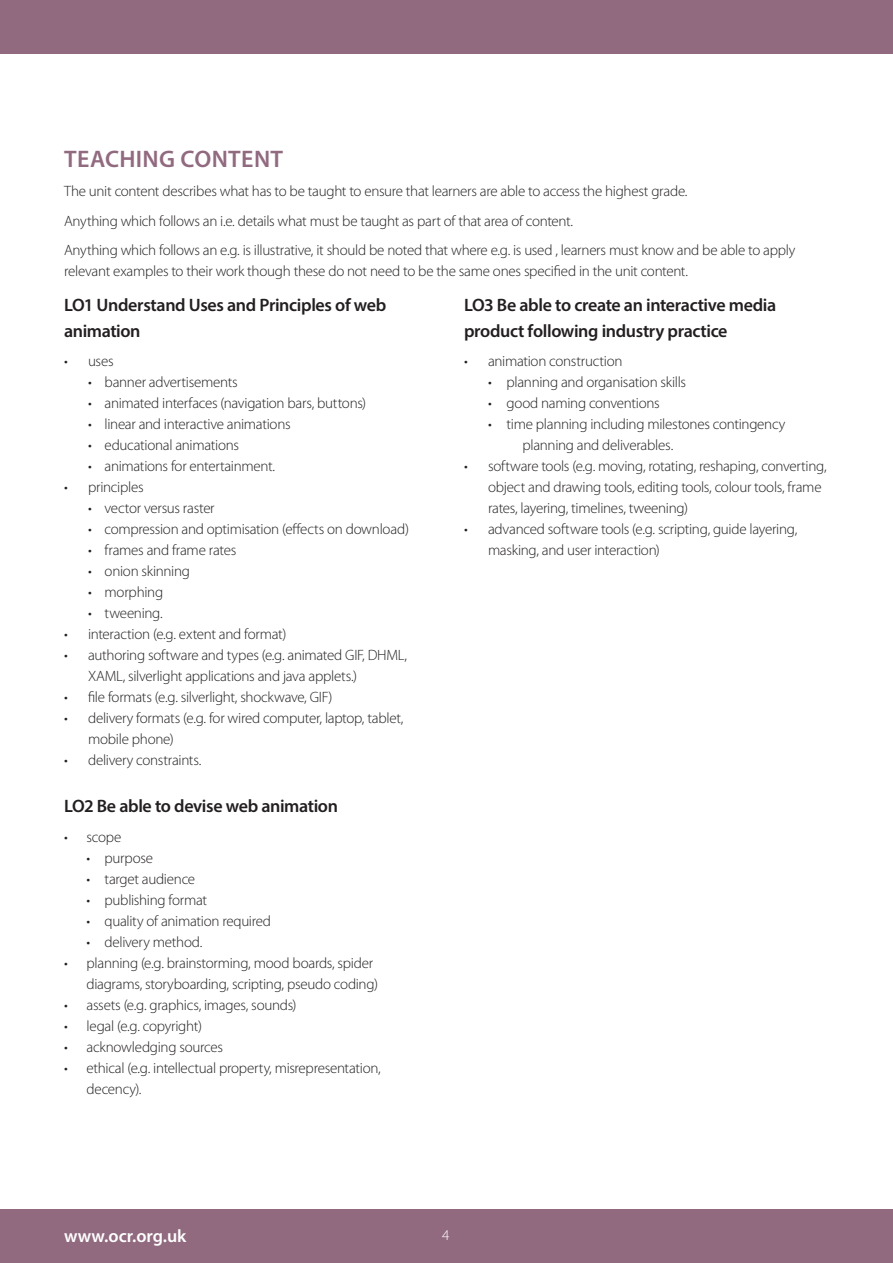
<style>
.page{position:relative;width:893px;height:1263px;background:#fff}
.page>*{position:absolute;margin:0;border:0;box-sizing:border-box;transform-origin:0 0}
.subhead{font:600 24px "Myriad Pro";letter-spacing:.015em;color:#916a7f}
.body{font:600 18px/25.8px "Myriad Pro";letter-spacing:-.02em;color:#231f20}
.t1{font:600 18px "Myriad Pro";color:#fff}
.body-2{font:300 15px/21px "Myriad Pro";letter-spacing:-.02em;color:#231f20}
.t2{font:300 15px "Myriad Pro";color:#fff}
</style>
<div class="page">
<div style="left:0;top:1209px;width:893px;height:54px;background:#916a7f"></div>
<div style="left:0;top:0;width:893px;height:54px;background:#916a7f"></div>
<p class="subhead" style="left:64px;top:143px;width:220px">TEACHING CONTENT</p>
<p class="body-2" style="left:64px;top:181px;width:625px">The unit content describes what has to be taught to ensure that learners are able to access the highest grade.</p>
<p class="body-2" style="left:64px;top:211px;width:511px">Anything which follows an i.e. details what must be taught as part of that area of content.</p>
<p class="body-2" style="left:64px;top:240px;width:733px">Anything which follows an e.g. is illustrative, it should be noted that where e.g. is used , learners must know and be able to apply relevant examples to their work though these do not need to be the same ones specified in the unit content.</p>
<p class="body" style="left:64px;top:291px;width:324px">LO1 Understand Uses and Principles of web animation</p>
<p class="body-2" style="left:64px;top:351px;width:51px">• uses</p>
<p class="body-2" style="left:88px;top:372px;width:151px">• banner advertisements</p>
<p class="body-2" style="left:88px;top:393px;width:280px">• animated interfaces (navigation bars, buttons)</p>
<p class="body-2" style="left:88px;top:414px;width:204px">• linear and interactive animations</p>
<p class="body-2" style="left:88px;top:435px;width:152px">• educational animations</p>
<p class="body-2" style="left:88px;top:456px;width:189px">• animations for entertainment.</p>
<p class="body-2" style="left:64px;top:477px;width:81px">• principles</p>
<p class="body-2" style="left:88px;top:498px;width:128px">• vector versus raster</p>
<p class="body-2" style="left:88px;top:519px;width:322px">• compression and optimisation (effects on download)</p>
<p class="body-2" style="left:88px;top:540px;width:150px">• frames and frame rates</p>
<p class="body-2" style="left:88px;top:561px;width:104px">• onion skinning</p>
<p class="body-2" style="left:88px;top:582px;width:77px">• morphing</p>
<p class="body-2" style="left:88px;top:603px;width:76px">• tweening.</p>
<p class="body-2" style="left:64px;top:624px;width:224px">• interaction (e.g. extent and format)</p>
<p class="body-2" style="left:88px;top:645px;width:320px;text-indent:-24px">• authoring software and types (e.g. animated GIF, DHML,<br>XAML, silverlight applications and java applets.)</p>
<p class="body-2" style="left:64px;top:687px;width:270px">• file formats (e.g. silverlight, shockwave, GIF)</p>
<p class="body-2" style="left:88px;top:708px;width:317px;text-indent:-24px">• delivery formats (e.g. for wired computer, laptop, tablet, mobile phone)</p>
<p class="body-2" style="left:64px;top:750px;width:139px">• delivery constraints.</p>
<p class="body" style="left:64px;top:793px;width:275px">LO2 Be able to devise web animation</p>
<p class="body-2" style="left:64px;top:826px;width:59px">• scope</p>
<p class="body-2" style="left:87px;top:847px;width:68px">• purpose</p>
<p class="body-2" style="left:87px;top:868px;width:110px">• target audience</p>
<p class="body-2" style="left:87px;top:889px;width:122px">• publishing format</p>
<p class="body-2" style="left:87px;top:910px;width:186px">• quality of animation required</p>
<p class="body-2" style="left:87px;top:931px;width:117px">• delivery method.</p>
<p class="body-2" style="left:87px;top:952px;width:293px;text-indent:-22px">• planning (e.g. brainstorming, mood boards, spider diagrams, storyboarding, scripting, pseudo coding)</p>
<p class="body-2" style="left:64px;top:994px;width:234px">• assets (e.g. graphics, images, sounds)</p>
<p class="body-2" style="left:64px;top:1015px;width:139px">• legal (e.g. copyright)</p>
<p class="body-2" style="left:64px;top:1036px;width:160px">• acknowledging sources</p>
<p class="body-2" style="left:87px;top:1057px;width:296px;text-indent:-22px">• ethical (e.g. intellectual property, misrepresentation, decency).</p>
<p class="body" style="left:464px;top:291px;width:314px">LO3 Be able to create an interactive media product following industry practice</p>
<p class="body-2" style="left:464px;top:351px;width:160px">• animation construction</p>
<p class="body-2" style="left:488px;top:372px;width:200px">• planning and organisation skills</p>
<p class="body-2" style="left:488px;top:393px;width:173px">• good naming conventions</p>
<p class="body-2" style="left:522px;top:414px;width:264px;text-indent:-34px">• time planning including milestones contingency planning and deliverables.</p>
<p class="body-2" style="left:488px;top:456px;width:340px;text-indent:-24px">• software tools (e.g. moving, rotating, reshaping, converting, object and drawing tools, editing tools, colour tools, frame rates, layering, timelines, tweening)</p>
<p class="body-2" style="left:488px;top:519px;width:311px;text-indent:-24px">• advanced software tools (e.g. scripting, guide layering, masking, and user interaction)</p>
<p class="t1" style="left:64px;top:1225px;width:124px">www.ocr.org.uk</p>
<p class="t2" style="left:442px;top:1226px;width:9px">4</p>
</div>
